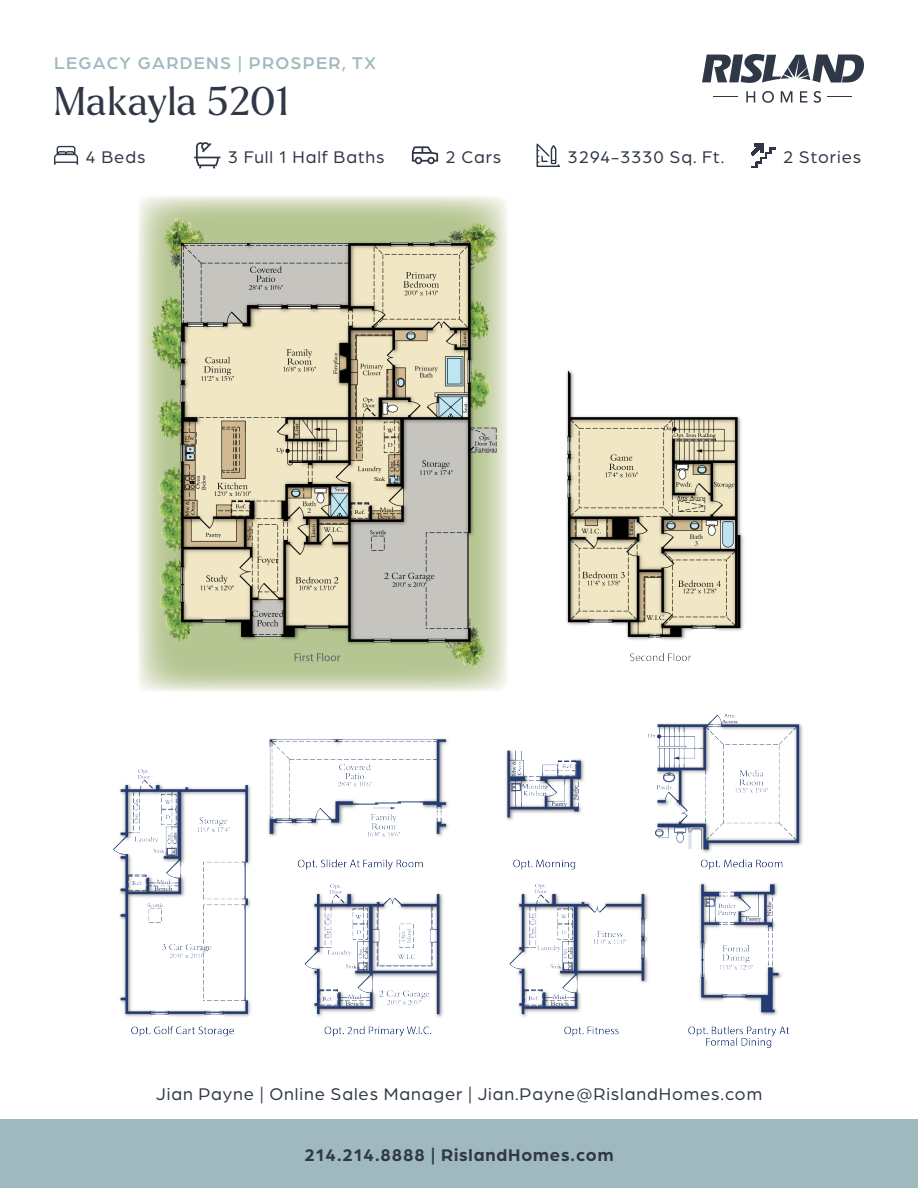
<style>
.page{position:relative;width:918px;height:1188px;background:#fff}
.page>*{position:absolute;margin:0;border:0;box-sizing:border-box;transform-origin:0 0}
.t1{font:39px "Larken";letter-spacing:.02em;color:#2f3847}
.t2{font:18px "Arboria";letter-spacing:.05em;color:#2f3847}
.t3{font:700 18px "Arboria";letter-spacing:.05em;color:#2f3847}
.t4{font:500 18px "Arboria";letter-spacing:.075em;color:#a0b9bf}
</style>
<div class="page">
<svg style="left:702px;top:54px;width:162px;height:29px"></svg>
<svg style="left:713px;top:96px;width:25px;height:1px"></svg>
<svg style="left:827px;top:96px;width:25px;height:1px"></svg>
<svg style="left:746px;top:91px;width:9px;height:12px"></svg>
<svg style="left:762px;top:91px;width:12px;height:12px"></svg>
<svg style="left:781px;top:91px;width:11px;height:12px"></svg>
<svg style="left:800px;top:91px;width:8px;height:12px"></svg>
<svg style="left:814px;top:91px;width:7px;height:12px"></svg>
<div style="left:0;top:1119px;width:918px;height:69px;background:#a0b9bf"></div>
<img style="left:113px;top:196px;width:690px;height:852px">
<svg style="left:54px;top:146px;width:24px;height:19px"></svg>
<svg style="left:194px;top:142px;width:26px;height:26px"></svg>
<svg style="left:412px;top:146px;width:26px;height:18px"></svg>
<svg style="left:537px;top:144px;width:23px;height:23px"></svg>
<img style="left:752px;top:143px;width:23px;height:24px">
<p class="t4" style="left:54px;top:51px;width:323px">LEGACY GARDENS | PROSPER, TX</p>
<p class="t1" style="left:54px;top:76px;width:236px">Makayla 5201</p>
<p class="t2" style="left:85px;top:145px;width:62px">4 Beds</p>
<p class="t2" style="left:228px;top:145px;width:158px">3 Full 1 Half Baths</p>
<p class="t2" style="left:446px;top:145px;width:57px">2 Cars</p>
<p class="t2" style="left:568px;top:145px;width:158px">3294-3330 Sq. Ft.</p>
<p class="t2" style="left:783px;top:145px;width:80px">2 Stories</p>
<p class="t2" style="left:156px;top:1082px;width:608px">Jian Payne | Online Sales Manager | Jian.Payne@RislandHomes.com</p>
<p class="t3" style="left:305px;top:1143px;width:310px">214.214.8888 | RislandHomes.com</p>
</div>
